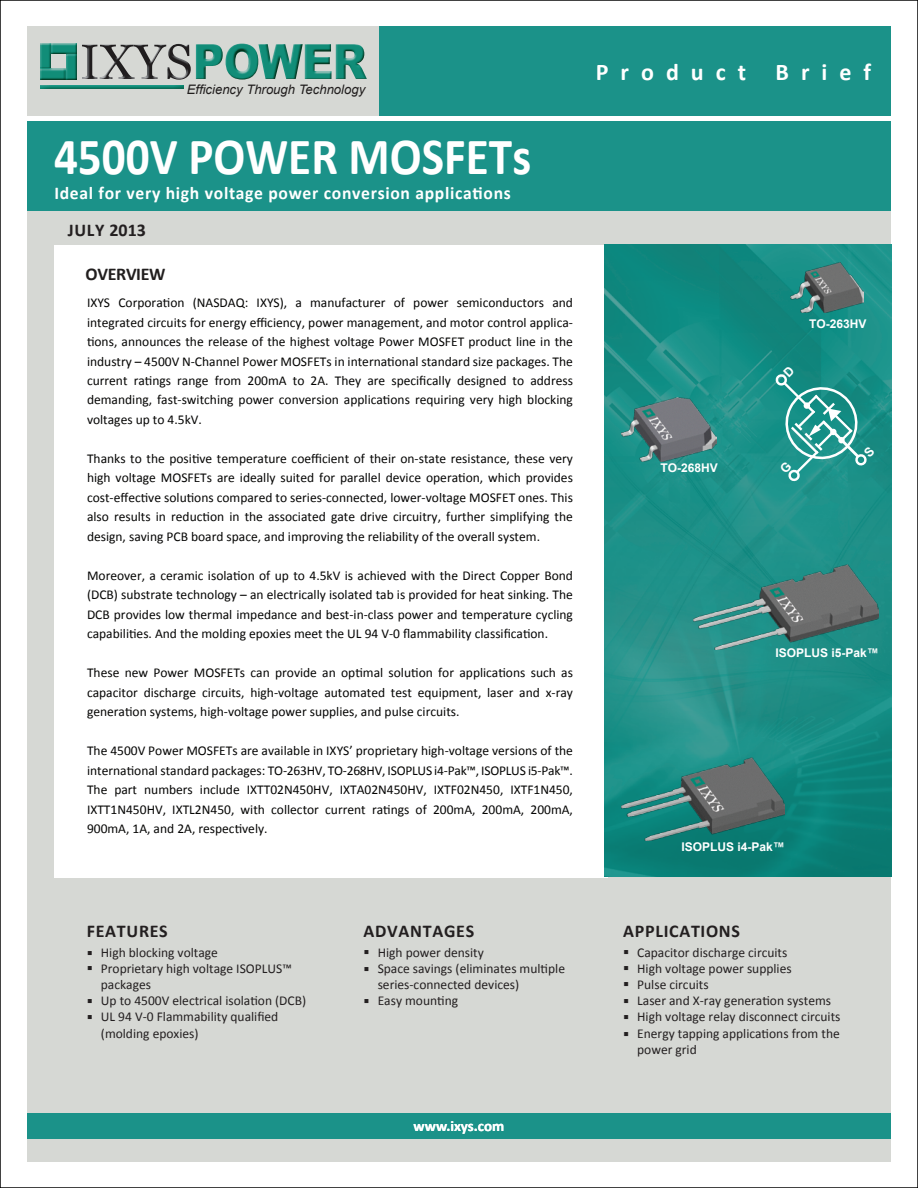
<style>
.page{position:relative;width:918px;height:1188px;background:#fff}
.page>*{position:absolute;margin:0;border:0;box-sizing:border-box;transform-origin:0 0}
.t1{font:700 52.5px "Calibri";color:#fff;scale:.9 1}
.t2{font:700 24px "Calibri";letter-spacing:.5em;color:#fff}
.t3{font:700 18px "Calibri";letter-spacing:.04em;color:#fff}
.t4{font:700 18px "Calibri";letter-spacing:.04em;color:#231f20}
.t5{font:700 18px "Calibri";letter-spacing:.02em;color:#231f20}
.t6{font:700 18px "Calibri";letter-spacing:-.015em;color:#211e1e}
.t7{font:700 15px "Calibri";color:#fff}
.t8{font:13.5px/19.5px "Calibri";color:#050504;text-align:justify}
.t9{font:13.5px/16.2px "Calibri";color:#231f20}
.t10{font:13.5px/15.8px "Wingdings";color:#231f20;text-align:justify}
.t11{font:italic 13.05px "Arial";color:#211e1e}
.t12{font:700 12px "Arial";color:#fff}
</style>
<div class="page">
<div style="left:27px;top:26px;width:864px;height:1136px;background:#d6d8d4"></div>
<div style="left:379px;top:26px;width:512px;height:101px;background:#1b9289"></div>
<div style="left:27px;top:118px;width:864px;height:93px;background:#1b9289"></div>
<div style="left:27px;top:116px;width:864px;height:5px;background:#fff"></div>
<img style="left:133px;top:44px;width:58px;height:36px">
<img style="left:100px;top:45px;width:35px;height:34px">
<img style="left:82px;top:45px;width:15px;height:34px">
<img style="left:226px;top:44px;width:105px;height:36px">
<img style="left:336px;top:44px;width:31px;height:35px">
<img style="left:196px;top:44px;width:27px;height:35px">
<img style="left:40px;top:43px;width:11px;height:25px">
<img style="left:66px;top:54px;width:10px;height:25px">
<img style="left:51px;top:43px;width:25px;height:10px">
<img style="left:40px;top:69px;width:25px;height:10px">
<img style="left:41px;top:85px;width:143px;height:3px">
<div style="left:54px;top:245px;width:554px;height:633px;background:#fff"></div>
<div style="left:27px;top:1113px;width:864px;height:25px;background:#1b9289"></div>
<img style="left:604px;top:245px;width:287px;height:631px">
<img style="left:621px;top:758px;width:164px;height:82px">
<img style="left:694px;top:564px;width:185px;height:86px">
<img style="left:790px;top:263px;width:74px;height:50px">
<img style="left:621px;top:398px;width:95px;height:64px">
<svg style="left:775px;top:366px;width:100px;height:116px;background:#389e97"></svg>
<p class="t11" style="left:187px;top:81px;width:180px">Efficiency Through Technology</p>
<h1 class="t1" style="left:54px;top:124px;width:532px">4500V POWER MOSFETs</h1>
<h3 class="t3" style="left:54px;top:182px;width:458px">Ideal for very high voltage power conversion applications</h3>
<h3 class="t5" style="left:68px;top:218px;width:80px">JULY 2013</h3>
<h3 class="t6" style="left:86px;top:263px;width:82px">OVERVIEW</h3>
<p class="t8" style="left:87px;top:292px;width:488px">IXYS Corporation (NASDAQ: IXYS), a manufacturer of power semiconductors and integrated circuits for energy efficiency, power management, and motor control applica&shy;tions, announces the release of the highest voltage Power MOSFET product line in the industry – 4500V N-Channel Power MOSFETs in international standard size packages. The current ratings range from 200mA to 2A. They are specifically designed to address demanding, fast-switching power conversion applications requiring very high blocking voltages up to 4.5kV.</p>
<p class="t8" style="left:87px;top:448px;width:488px">Thanks to the positive temperature coefficient of their on-state resistance, these very high voltage MOSFETs are ideally suited for parallel device operation, which provides cost-effective solutions compared to series-connected, lower-voltage MOSFET ones. This also results in reduction in the associated gate drive circuitry, further simplifying the design, saving PCB board space, and improving the reliability of the overall system.</p>
<p class="t8" style="left:87px;top:565px;width:487px">Moreover, a ceramic isolation of up to 4.5kV is achieved with the Direct Copper Bond (DCB) substrate technology – an electrically isolated tab is provided for heat sinking. The DCB provides low thermal impedance and best-in-class power and temperature cycling capabilities. And the molding epoxies meet the UL 94 V-0 flammability classification.</p>
<p class="t8" style="left:87px;top:663px;width:488px">These new Power MOSFETs can provide an optimal solution for applications such as capacitor discharge circuits, high-voltage automated test equipment, laser and x-ray generation systems, high-voltage power supplies, and pulse circuits.</p>
<p class="t8" style="left:87px;top:741px;width:488px">The 4500V Power MOSFETs are available in IXYS’ proprietary high-voltage versions of the international standard packages: TO-263HV, TO-268HV, ISOPLUS i4-Pak™, ISOPLUS i5-Pak™.<br>The part numbers include IXTT02N450HV, IXTA02N450HV, IXTF02N450, IXTF1N450, IXTT1N450HV, IXTL2N450, with collector current ratings of 200mA, 200mA, 200mA, 900mA, 1A, and 2A, respectively.</p>
<h2 class="t2" style="left:596px;top:57px;width:277px">Product Brief</h2>
<p class="t12" style="left:661px;top:460px;width:59px">TO-268HV</p>
<p class="t12" style="left:809px;top:316px;width:59px">TO-263HV</p>
<p class="t12" style="left:775px;top:645px;width:105px">ISOPLUS i5-Pak™</p>
<p class="t12" style="left:681px;top:839px;width:105px">ISOPLUS i4-Pak™</p>
<h3 class="t4" style="left:87px;top:920px;width:82px">FEATURES</h3>
<p class="t9" style="left:101px;top:943px;width:207px">High blocking voltage<br>Proprietary high voltage ISOPLUS™ packages<br>Up to 4500V electrical isolation (DCB)<br>UL 94 V-0 Flammability qualified (molding epoxies)</p>
<h3 class="t4" style="left:364px;top:920px;width:112px">ADVANTAGES</h3>
<p class="t10" style="left:364px;top:993px;width:8px">▪</p>
<p class="t9" style="left:378px;top:943px;width:189px">High power density<br>Space savings (eliminates multiple series-connected devices)<br>Easy mounting</p>
<p class="t7" style="left:414px;top:1117px;width:92px">www.ixys.com</p>
<h3 class="t4" style="left:623px;top:920px;width:118px">APPLICATIONS</h3>
<p class="t10" style="left:623px;top:945px;width:8px">▪ ▪ ▪</p>
<p class="t10" style="left:623px;top:992px;width:8px;line-height:17px">▪ ▪ ▪</p>
<p class="t9" style="left:637px;top:943px;width:205px">Capacitor discharge circuits<br>High voltage power supplies<br>Pulse circuits<br>Laser and X-ray generation systems<br>High voltage relay disconnect circuits<br>Energy tapping applications from the power grid</p>
</div>
